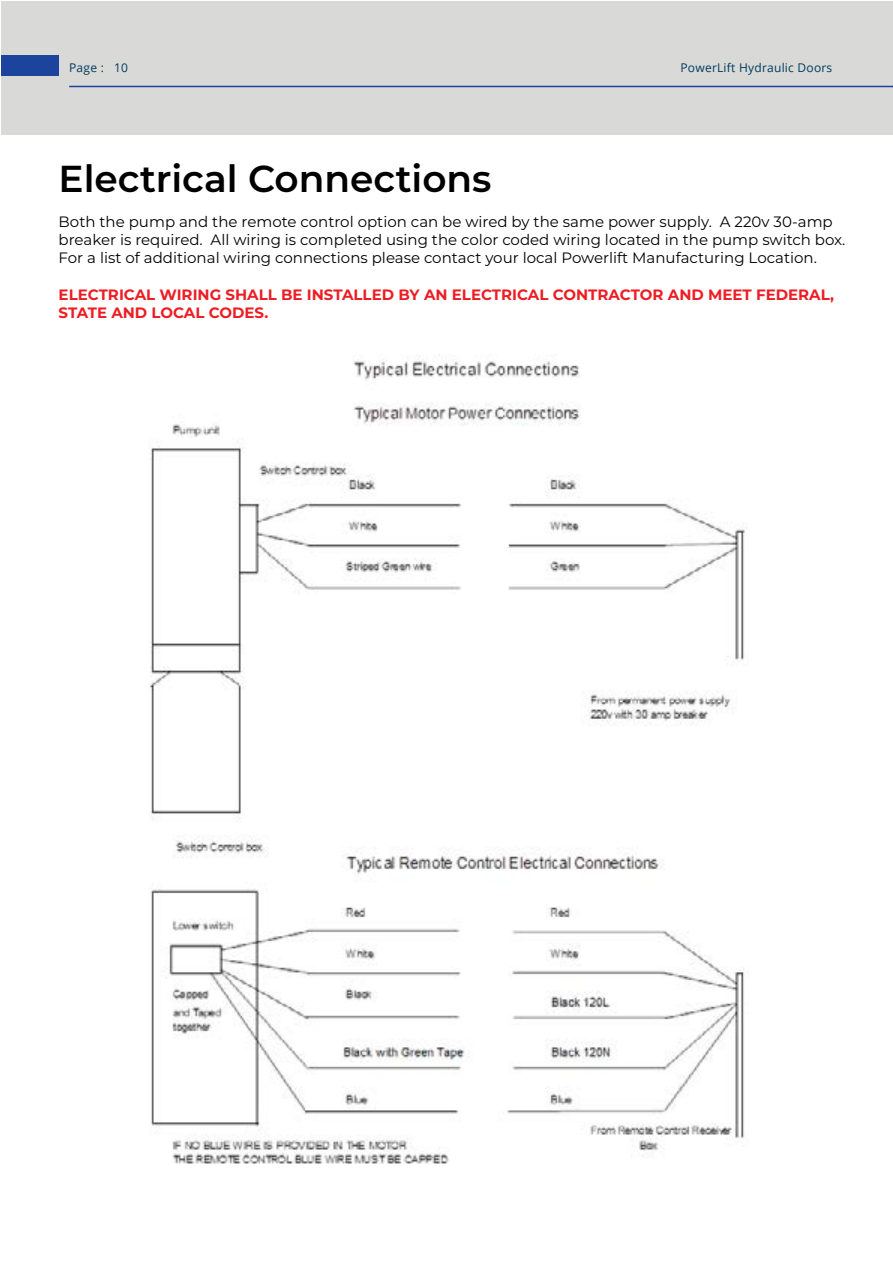
<style>
.page{position:relative;width:893px;height:1263px;background:#fff}
.page>*{position:absolute;margin:0;border:0;box-sizing:border-box;transform-origin:0 0}
.t1{font:600 37.5px "Montserrat";color:#000}
.t2{font:15px/18px "Montserrat";color:#000}
.t3{font:700 15px/18px "Montserrat";color:#ed1d24}
.t4{font:12px "Open Sans";letter-spacing:.02em;color:#003a5f}
</style>
<div class="page">
<div style="left:1px;top:1px;width:891px;height:134px;background:#d9dad7"></div>
<hr style="left:892px;top:0;width:1px;height:134px;background:#d9dad7">
<div style="left:1px;top:56px;width:58px;height:20px;background:#1c449c"></div>
<hr style="left:69px;top:86px;width:824px;height:1px;background:#1c449c">
<img style="left:150px;top:354px;width:597px;height:809px">
<p class="t4" style="left:69px;top:59px;width:61px">Page : 10</p>
<p class="t4" style="left:680px;top:59px;width:153px">PowerLift Hydraulic Doors</p>
<h1 class="t1" style="left:59px;top:152px;width:434px">Electrical Connections</h1>
<p class="t2" style="left:59px;top:212px;width:788px">Both the pump and the remote control option can be wired by the same power supply. A 220v 30-amp breaker is required. All wiring is completed using the color coded wiring located in the pump switch box.<br>For a list of additional wiring connections please contact your local Powerlift Manufacturing Location.</p>
<p class="t3" style="left:59px;top:285px;width:777px">ELECTRICAL WIRING SHALL BE INSTALLED BY AN ELECTRICAL CONTRACTOR AND MEET FEDERAL,<br>STATE AND LOCAL CODES.</p>
</div>
